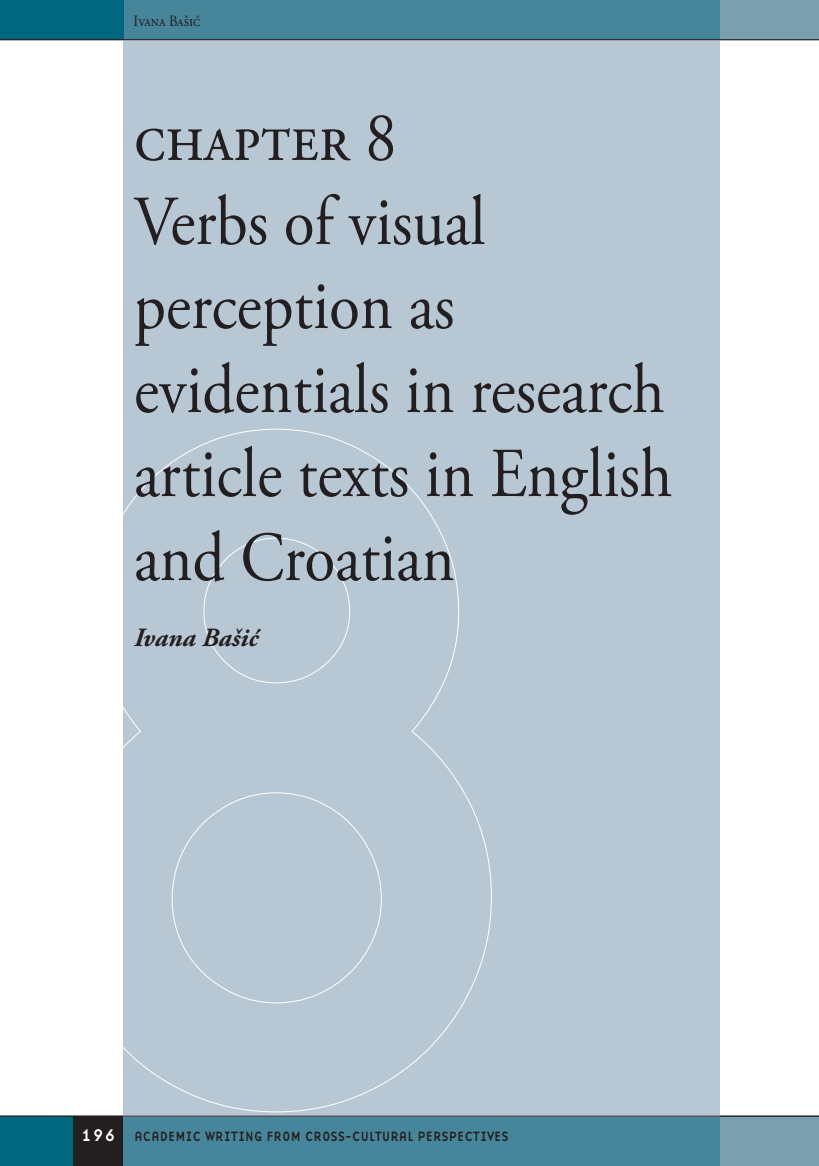
<style>
.page{position:relative;width:819px;height:1166px;background:#fff}
.page>*{position:absolute;margin:0;border:0;box-sizing:border-box;transform-origin:0 0}
.NASLOV_ČLANKA{font:70px/84px "Adobe Garamond Pro";color:#231f20;scale:.9 1}
.AVTOR{font:italic 700 26.25px "Adobe Garamond Pro";color:#231f20}
.t1{font:15.75px "Adobe Garamond Pro";color:#231f20;scale:.9 1}
.t2{font:14px "Base Nine";letter-spacing:-.01em;color:#231f20;scale:.93 1}
.s1{font-size:17.5px;color:#fff}
</style>
<div class="page">
<div style="left:123px;top:1116px;width:621px;height:50px;background:#47859a"></div>
<div style="left:719px;top:1116px;width:99px;height:50px;background:#7aa0b0"></div>
<div style="left:122px;top:0;width:597px;height:40px;background:#47859a"></div>
<div style="left:719px;top:0;width:99px;height:40px;background:#7aa0b0"></div>
<div style="left:0;top:1116px;width:74px;height:50px;background:#00677f"></div>
<div style="left:74px;top:1116px;width:49px;height:50px;background:#231f20"></div>
<div style="left:123px;top:40px;width:596px;height:1076px;background:#b7c8d4"></div>
<div style="left:0;top:0;width:123px;height:40px;background:#00677f"></div>
<hr style="left:0;top:39px;width:818px;height:1px;background:#231f20">
<hr style="left:0;top:1116px;width:818px;height:1px;background:#231f20">
<svg style="left:123px;top:428px;width:369px;height:685px"></svg>
<p class="t1" style="left:134px;top:11px;width:75px">Ivana Bašić</p>
<p class="NASLOV_ČLANKA" style="left:134px;top:98px;width:293px">chapter 8</p>
<p class="NASLOV_ČLANKA" style="left:134px;top:182px;width:599px">Verbs of visual perception as evidentials in research article texts in English and Croatian</p>
<p class="AVTOR" style="left:134px;top:622px;width:126px">Ivana Bašić</p>
<p class="t2" style="left:81px;top:1126px;width:461px"><span class="s1">196</span> ACADEMIC WRITING FROM CROSS-CULTURAL PERSPECTIVES</p>
</div>
